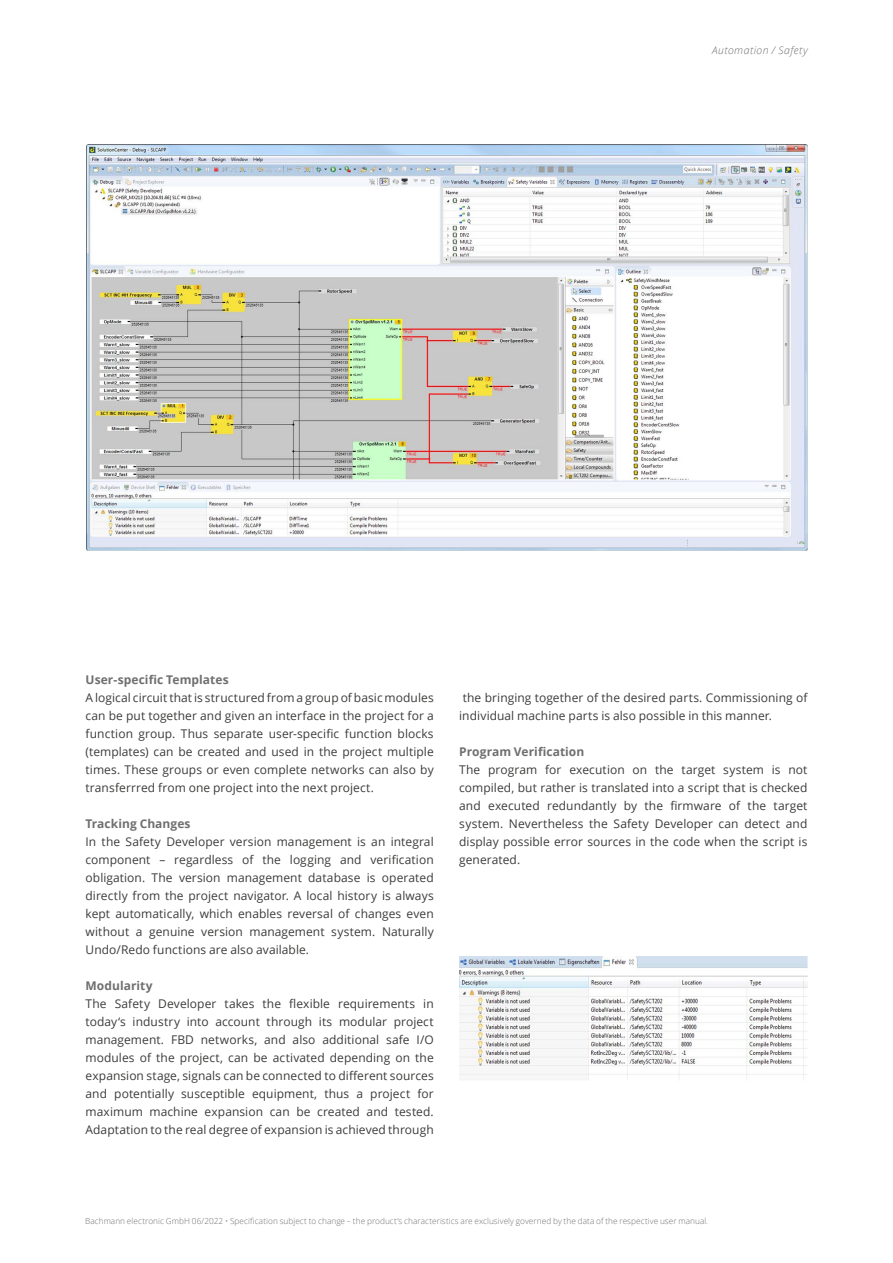
<style>
.page{position:relative;width:893px;height:1263px;background:#fff}
.page>*{position:absolute;margin:0;border:0;box-sizing:border-box;transform-origin:0 0}
.t1{font:12px/18px "Open Sans";letter-spacing:.005em;color:#3c3c3b;text-align:justify}
.t2{font:700 12px "Open Sans";letter-spacing:.005em;color:#706f6f}
.t3{font:italic 300 10.5px "Open Sans";letter-spacing:.045em;color:#706f6f}
.t4{font:300 8.25px "Open Sans";letter-spacing:.005em;color:#706f6f}
</style>
<div class="page">
<img style="left:86px;top:145px;width:722px;height:406px">
<img style="left:459px;top:957px;width:349px;height:123px">
<p class="t3" style="left:712px;top:43px;width:97px">Automation / Safety</p>
<p class="t2" style="left:86px;top:671px;width:145px">User-specific Templates</p>
<p class="t1" style="left:86px;top:689px;width:350px">A logical circuit that is structured from a group of basic modules can be put together and given an interface in the project for a function group. Thus separate user-specific function blocks (templates) can be created and used in the project multiple times. These groups or even complete networks can also by transferrred from one project into the next project.</p>
<p class="t2" style="left:86px;top:815px;width:106px">Tracking Changes</p>
<p class="t1" style="left:86px;top:833px;width:350px">In the Safety Developer version management is an integral component – regardless of the logging and verification obligation. The version management database is operated directly from the project navigator. A local history is always kept automatically, which enables reversal of changes even without a genuine version management system. Naturally Undo/Redo functions are also available.</p>
<p class="t2" style="left:86px;top:977px;width:69px">Modularity</p>
<p class="t1" style="left:86px;top:995px;width:350px">The Safety Developer takes the flexible requirements in today‘s industry into account through its modular project management. FBD networks, and also additional safe I/O modules of the project, can be activated depending on the expansion stage, signals can be connected to different sources and potentially susceptible equipment, thus a project for maximum machine expansion can be created and tested.<br>Adaptation to the real degree of expansion is achieved through</p>
<p class="t1" style="left:459px;top:689px;width:350px">the bringing together of the desired parts. Commissioning of individual machine parts is also possible in this manner.</p>
<p class="t2" style="left:459px;top:743px;width:127px">Program Verification</p>
<p class="t1" style="left:459px;top:761px;width:350px">The program for execution on the target system is not compiled, but rather is translated into a script that is checked and executed redundantly by the firmware of the target system. Nevertheless the Safety Developer can detect and display possible error sources in the code when the script is generated.</p>
<p class="t4" style="left:85px;top:1216px;width:625px">Bachmann electronic GmbH 06/2022 • Specification subject to change – the product’s characteristics are exclusively governed by the data of the respective user manual.</p>
</div>
